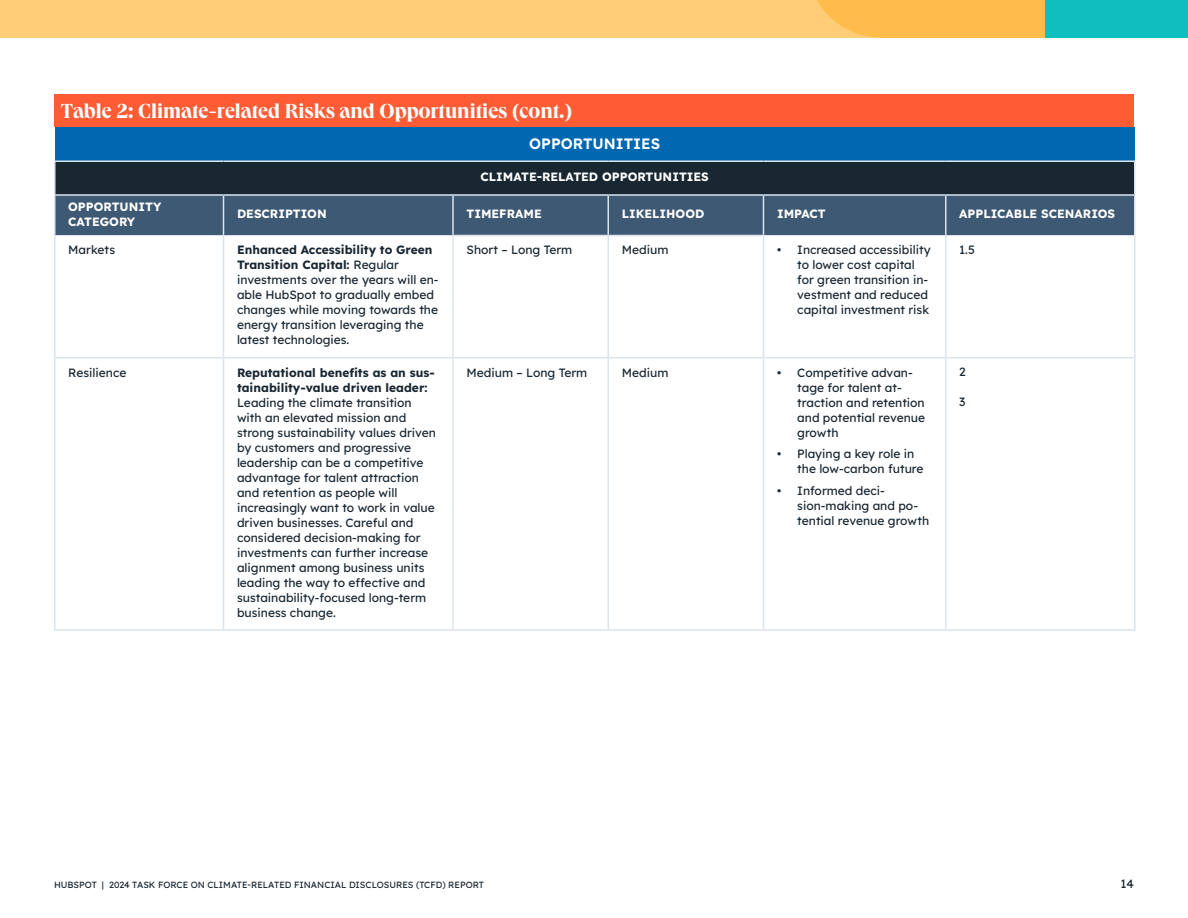
<style>
.page{position:relative;width:1188px;height:918px;background:#fff}
.page>*{position:absolute;margin:0;border:0;box-sizing:border-box;transform-origin:0 0}
.t1{font:700 21px "Queens";color:#fff}
.t2{font:600 15px "Lexend Deca";color:#fff}
.t3{font:12px/15px "Lexend Deca";color:#192733}
.t4{font:700 12px/15px "Lexend Deca";color:#fff}
.t5{font:700 12px/15px "Lexend Deca";color:#192733}
.t6{font:9px "Lexend Deca";color:#192733}
.s1{font-weight:700}
</style>
<div class="page">
<div style="left:0;top:0;width:1188px;height:38px;background:#ffcd78"></div>
<div style="left:881px;top:0;width:177px;height:38px;background:#ffbc4b"></div>
<svg style="left:817px;top:0;width:64px;height:37px"></svg>
<div style="left:1045px;top:0;width:143px;height:38px;background:#0fbfbf"></div>
<div style="left:54px;top:94px;width:1080px;height:33px;background:#ff5c35"></div>
<div style="left:55px;top:128px;width:1080px;height:33px;background:#0068b1"></div>
<div style="left:55px;top:161px;width:1080px;height:34px;background:#192733"></div>
<div style="left:56px;top:196px;width:1078px;height:39px;background:#3e5974"></div>
<svg style="left:56px;top:236px;width:1078px;height:393px"></svg>
<hr style="left:54px;top:160px;width:170px;height:2px;background:#dbe4ed">
<hr style="left:54px;top:162px;width:2px;height:32px;background:#dbe4ed">
<hr style="left:224px;top:160px;width:229px;height:2px;background:#dbe4ed">
<hr style="left:453px;top:160px;width:155px;height:2px;background:#dbe4ed">
<hr style="left:608px;top:160px;width:156px;height:2px;background:#dbe4ed">
<hr style="left:764px;top:160px;width:182px;height:2px;background:#dbe4ed">
<hr style="left:946px;top:160px;width:190px;height:2px;background:#dbe4ed">
<hr style="left:1134px;top:162px;width:2px;height:32px;background:#dbe4ed">
<hr style="left:54px;top:194px;width:170px;height:2px;background:#dbe4ed">
<hr style="left:54px;top:196px;width:2px;height:40px;background:#dbe4ed">
<hr style="left:224px;top:194px;width:229px;height:2px;background:#dbe4ed">
<hr style="left:223px;top:196px;width:1px;height:39px;background:#dbe4ed">
<hr style="left:453px;top:194px;width:155px;height:2px;background:#dbe4ed">
<hr style="left:452px;top:196px;width:2px;height:39px;background:#dbe4ed">
<hr style="left:608px;top:194px;width:156px;height:2px;background:#dbe4ed">
<hr style="left:608px;top:196px;width:1px;height:39px;background:#dbe4ed">
<hr style="left:764px;top:194px;width:182px;height:2px;background:#dbe4ed">
<hr style="left:763px;top:196px;width:1px;height:39px;background:#dbe4ed">
<hr style="left:946px;top:194px;width:190px;height:2px;background:#dbe4ed">
<hr style="left:945px;top:196px;width:1px;height:39px;background:#dbe4ed">
<hr style="left:1134px;top:196px;width:2px;height:40px;background:#dbe4ed">
<hr style="left:54px;top:236px;width:2px;height:121px;background:#dbe4ed">
<hr style="left:223px;top:236px;width:1px;height:121px;background:#dbe4ed">
<hr style="left:452px;top:235px;width:156px;height:1px;background:#dbe4ed">
<hr style="left:452px;top:236px;width:2px;height:121px;background:#dbe4ed">
<hr style="left:608px;top:235px;width:156px;height:1px;background:#dbe4ed">
<hr style="left:608px;top:236px;width:1px;height:121px;background:#dbe4ed">
<hr style="left:763px;top:236px;width:1px;height:121px;background:#dbe4ed">
<hr style="left:945px;top:236px;width:1px;height:121px;background:#dbe4ed">
<hr style="left:1134px;top:236px;width:2px;height:121px;background:#dbe4ed">
<hr style="left:54px;top:357px;width:170px;height:1px;background:#dbe4ed">
<hr style="left:54px;top:358px;width:2px;height:271px;background:#dbe4ed">
<hr style="left:224px;top:357px;width:229px;height:1px;background:#dbe4ed">
<hr style="left:223px;top:358px;width:1px;height:271px;background:#dbe4ed">
<hr style="left:453px;top:357px;width:155px;height:1px;background:#dbe4ed">
<hr style="left:452px;top:358px;width:2px;height:271px;background:#dbe4ed">
<hr style="left:608px;top:357px;width:156px;height:1px;background:#dbe4ed">
<hr style="left:608px;top:358px;width:1px;height:271px;background:#dbe4ed">
<hr style="left:764px;top:357px;width:182px;height:1px;background:#dbe4ed">
<hr style="left:763px;top:358px;width:1px;height:271px;background:#dbe4ed">
<hr style="left:946px;top:357px;width:190px;height:1px;background:#dbe4ed">
<hr style="left:945px;top:358px;width:1px;height:271px;background:#dbe4ed">
<hr style="left:1134px;top:358px;width:2px;height:271px;background:#dbe4ed">
<hr style="left:54px;top:629px;width:170px;height:2px;background:#dbe4ed">
<hr style="left:224px;top:629px;width:229px;height:2px;background:#dbe4ed">
<hr style="left:453px;top:629px;width:155px;height:2px;background:#dbe4ed">
<hr style="left:608px;top:629px;width:156px;height:2px;background:#dbe4ed">
<hr style="left:764px;top:629px;width:182px;height:2px;background:#dbe4ed">
<hr style="left:946px;top:629px;width:190px;height:2px;background:#dbe4ed">
<hr style="left:56px;top:235px;width:168px;height:1px;background:#dbe4ed">
<hr style="left:224px;top:235px;width:228px;height:1px;background:#dbe4ed">
<hr style="left:764px;top:235px;width:182px;height:1px;background:#dbe4ed">
<hr style="left:946px;top:235px;width:188px;height:1px;background:#dbe4ed">
<h1 class="t1" style="left:61px;top:98px;width:513px">Table 2: Climate-related Risks and Opportunities (cont.)</h1>
<p class="t2" style="left:529px;top:132px;width:133px">OPPORTUNITIES</p>
<p class="t4" style="left:481px;top:169px;width:230px">CLIMATE-RELATED OPPORTUNITIES</p>
<p class="t4" style="left:68px;top:198px;width:95px">OPPORTUNITY<br>CATEGORY</p>
<p class="t4" style="left:237px;top:206px;width:91px">DESCRIPTION</p>
<p class="t4" style="left:467px;top:206px;width:77px">TIMEFRAME</p>
<p class="t4" style="left:622px;top:206px;width:84px">LIKELIHOOD</p>
<p class="t4" style="left:777px;top:206px;width:50px">IMPACT</p>
<p class="t4" style="left:959px;top:206px;width:157px">APPLICABLE SCENARIOS</p>
<p class="t3" style="left:68px;top:242px;width:48px">Markets</p>
<p class="t3" style="left:237px;top:242px;width:203px"><span class="s1">Enhanced Accessibility to Green<br>Transition Capital:</span> Regular investments over the years will en&shy;able HubSpot to gradually embed changes while moving towards the energy transition leveraging the latest technologies.</p>
<p class="t3" style="left:467px;top:242px;width:107px">Short – Long Term</p>
<p class="t3" style="left:622px;top:242px;width:48px">Medium</p>
<p class="t3" style="left:797px;top:242px;width:135px;text-indent:-20px">• Increased accessibility to lower cost capital for green transition in&shy;vestment and reduced capital investment risk</p>
<p class="t3" style="left:959px;top:242px;width:17px">1.5</p>
<p class="t3" style="left:68px;top:364px;width:60px">Resilience</p>
<p class="t5" style="left:237px;top:364px;width:199px">Reputational benefits as an sus&shy;tainability-value driven leader:</p>
<p class="t3" style="left:237px;top:394px;width:201px">Leading the climate transition with an elevated mission and strong sustainability values driven by customers and progressive leadership can be a competitive advantage for talent attraction and retention as people will increasingly want to work in value driven businesses. Careful and considered decision-making for investments can further increase alignment among business units leading the way to effective and sustainability-focused long-term business change.</p>
<p class="t3" style="left:467px;top:364px;width:122px">Medium – Long Term</p>
<p class="t3" style="left:622px;top:364px;width:48px">Medium</p>
<p class="t3" style="left:797px;top:364px;width:129px;text-indent:-20px">• Competitive advan&shy;tage for talent at&shy;traction and retention and potential revenue growth</p>
<p class="t3" style="left:797px;top:446px;width:128px;text-indent:-20px">• Playing a key role in the low-carbon future</p>
<p class="t3" style="left:797px;top:482px;width:134px;text-indent:-20px">• Informed deci&shy;sion-making and po&shy;tential revenue growth</p>
<p class="t3" style="left:959px;top:364px;width:8px">2</p>
<p class="t3" style="left:959px;top:394px;width:8px">3</p>
<p class="t6" style="left:54px;top:878px;width:432px">HUBSPOT | 2024 TASK FORCE ON CLIMATE-RELATED FINANCIAL DISCLOSURES (TCFD) REPORT</p>
<p class="t3" style="left:1121px;top:876px;width:15px">14</p>
</div>
